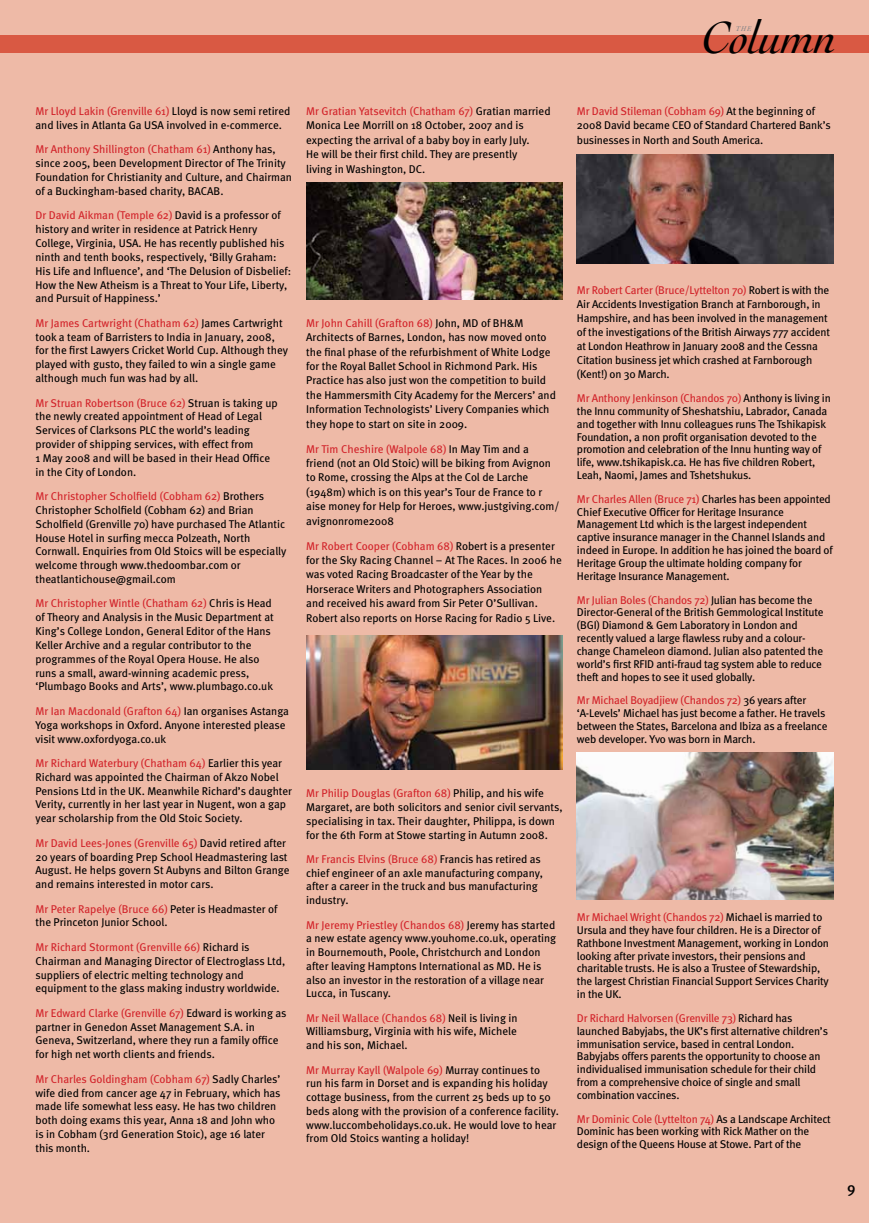
<style>
.page{position:relative;width:869px;height:1223px;background:#fff}
.page>*{position:absolute;margin:0;border:0;box-sizing:border-box;transform-origin:0 0}
.t1{font:italic 47.25px "Cochin";letter-spacing:-.02em;color:#000}
.t2{font:500 15px "Meta";color:#000}
.t3{font:11.25px/13.9px "Meta";letter-spacing:-.005em;color:#000}
.t4{font:italic 7.25px "Cochin";color:#808285}
.s1{color:#d2232a}
</style>
<div class="page">
<div style="left:0;top:0;width:868px;height:1222px;background:#eebaa7"></div>
<img style="left:306px;top:183px;width:256px;height:117px">
<img style="left:306px;top:635px;width:256px;height:134px">
<img style="left:576px;top:752px;width:257px;height:147px">
<img style="left:576px;top:155px;width:257px;height:108px">
<div style="left:0;top:35px;width:868px;height:18px;background:#d95943"></div>
<h1 class="t1" style="left:701px;top:11px;width:137px">Column</h1>
<p class="t4" style="left:735px;top:25px;width:17px">THE</p>
<p class="t3" style="left:35px;top:104px;width:256px"><span class="s1">Mr Lloyd Lakin (Grenville 61)</span> Lloyd is now semi retired and lives in Atlanta Ga USA involved in e-commerce.</p>
<p class="t3" style="left:35px;top:142px;width:258px"><span class="s1">Mr Anthony Shillington (Chatham 61)</span> Anthony has, since 2005, been Development Director of The Trinity Foundation for Christianity and Culture, and Chairman of a Buckingham-based charity, BACAB.</p>
<p class="t3" style="left:35px;top:208px;width:257px"><span class="s1">Dr David Aikman (Temple 62)</span> David is a professor of history and writer in residence at Patrick Henry College, Virginia, USA. He has recently published his ninth and tenth books, respectively, ‘Billy Graham:<br>His Life and Influence’, and ‘The Delusion of Disbelief:<br>How the New Atheism is a Threat to Your Life, Liberty, and Pursuit of Happiness.’</p>
<p class="t3" style="left:35px;top:316px;width:254px"><span class="s1">Mr James Cartwright (Chatham 62)</span> James Cartwright took a team of Barristers to India in January, 2008, for the first Lawyers Cricket World Cup. Although they played with gusto, they failed to win a single game although much fun was had by all.</p>
<p class="t3" style="left:35px;top:395px;width:244px"><span class="s1">Mr Struan Robertson (Bruce 62)</span> Struan is taking up the newly created appointment of Head of Legal Services of Clarksons PLC the world’s leading provider of shipping services, with effect from<br>1 May 2008 and will be based in their Head Office in the City of London.</p>
<p class="t3" style="left:35px;top:489px;width:252px"><span class="s1">Mr Christopher Scholfield (Cobham 62)</span> Brothers Christopher Scholfield (Cobham 62) and Brian Scholfield (Grenville 70) have purchased The Atlantic House Hotel in surfing mecca Polzeath, North Cornwall. Enquiries from Old Stoics will be especially welcome through www.thedoombar.com or theatlantichouse@gmail.com</p>
<p class="t3" style="left:35px;top:596px;width:240px"><span class="s1">Mr Christopher Wintle (Chatham 62)</span> Chris is Head of Theory and Analysis in the Music Department at King’s College London, General Editor of the Hans Keller Archive and a regular contributor to the programmes of the Royal Opera House. He also runs a small, award-winning academic press, ‘Plumbago Books and Arts’, www.plumbago.co.uk</p>
<p class="t3" style="left:35px;top:704px;width:255px"><span class="s1">Mr Ian Macdonald (Grafton 64)</span> Ian organises Astanga<br>Yoga workshops in Oxford. Anyone interested please visit www.oxfordyoga.co.uk</p>
<p class="t3" style="left:35px;top:756px;width:258px"><span class="s1">Mr Richard Waterbury (Chatham 64)</span> Earlier this year Richard was appointed the Chairman of Akzo Nobel Pensions Ltd in the UK. Meanwhile Richard’s daughter Verity, currently in her last year in Nugent, won a gap year scholarship from the Old Stoic Society.</p>
<p class="t3" style="left:35px;top:835px;width:255px"><span class="s1">Mr David Lees-Jones (Grenville 65)</span> David retired after 20 years of boarding Prep School Headmastering last August. He helps govern St Aubyns and Bilton Grange and remains interested in motor cars.</p>
<p class="t3" style="left:35px;top:901px;width:243px"><span class="s1">Mr Peter Rapelye (Bruce 66)</span> Peter is Headmaster of the Princeton Junior School.</p>
<p class="t3" style="left:35px;top:939px;width:251px"><span class="s1">Mr Richard Stormont (Grenville 66)</span> Richard is Chairman and Managing Director of Electroglass Ltd, suppliers of electric melting technology and equipment to the glass making industry worldwide.</p>
<p class="t3" style="left:35px;top:1005px;width:252px"><span class="s1">Mr Edward Clarke (Grenville 67)</span> Edward is working as partner in Genedon Asset Management S.A. in Geneva, Switzerland, where they run a family office for high net worth clients and friends.</p>
<p class="t3" style="left:35px;top:1071px;width:246px"><span class="s1">Mr Charles Goldingham (Cobham 67)</span> Sadly Charles’ wife died from cancer age 47 in February, which has made life somewhat less easy. He has two children both doing exams this year, Anna 18 and John who is in Cobham (3rd Generation Stoic), age 16 later this month.</p>
<p class="t3" style="left:306px;top:104px;width:246px;line-height:14.4px"><span class="s1">Mr Gratian Yatsevitch (Chatham 67)</span> Gratian married Monica Lee Morrill on 18 October, 2007 and is expecting the arrival of a baby boy in early July.<br>He will be their first child. They are presently<br>living in Washington, DC.</p>
<p class="t3" style="left:306px;top:316px;width:251px;line-height:14.4px"><span class="s1">Mr John Cahill (Grafton 68)</span> John, MD of BH&amp;M Architects of Barnes, London, has now moved onto the final phase of the refurbishment of White Lodge for the Royal Ballet School in Richmond Park. His Practice has also just won the competition to build the Hammersmith City Academy for the Mercers’ and Information Technologists’ Livery Companies which they hope to start on site in 2009.</p>
<p class="t3" style="left:306px;top:441px;width:254px;line-height:14.4px"><span class="s1">Mr Tim Cheshire (Walpole 68)</span> In May Tim and a friend (not an Old Stoic) will be biking from Avignon to Rome, crossing the Alps at the Col de Larche (1948m) which is on this year’s Tour de France to r aise money for Help for Heroes, www.justgiving.com/ avignonrome2008</p>
<p class="t3" style="left:306px;top:538px;width:257px;line-height:14.4px"><span class="s1">Mr Robert Cooper (Cobham 68)</span> Robert is a presenter for the Sky Racing Channel – At The Races. In 2006 he was voted Racing Broadcaster of the Year by the Horserace Writers and Photographers Association and received his award from Sir Peter O’Sullivan.<br>Robert also reports on Horse Racing for Radio 5 Live.</p>
<p class="t3" style="left:306px;top:786px;width:258px"><span class="s1">Mr Philip Douglas (Grafton 68)</span> Philip, and his wife Margaret, are both solicitors and senior civil servants, specialising in tax. Their daughter, Philippa, is down for the 6th Form at Stowe starting in Autumn 2008.</p>
<p class="t3" style="left:306px;top:852px;width:238px"><span class="s1">Mr Francis Elvins (Bruce 68)</span> Francis has retired as chief engineer of an axle manufacturing company, after a career in the truck and bus manufacturing industry.</p>
<p class="t3" style="left:306px;top:917px;width:251px"><span class="s1">Mr Jeremy Priestley (Chandos 68)</span> Jeremy has started a new estate agency www.youhome.co.uk, operating in Bournemouth, Poole, Christchurch and London after leaving Hamptons International as MD. He is also an investor in the restoration of a village near Lucca, in Tuscany.</p>
<p class="t3" style="left:306px;top:1010px;width:213px;text-align:justify"><span class="s1">Mr Neil Wallace (Chandos 68)</span> Neil is living in Williamsburg, Virginia with his wife, Michele and his son, Michael.</p>
<p class="t3" style="left:306px;top:1062px;width:254px"><span class="s1">Mr Murray Kayll (Walpole 69)</span> Murray continues to<br>run his farm in Dorset and is expanding his holiday cottage business, from the current 25 beds up to 50 beds along with the provision of a conference facility. www.luccombeholidays.co.uk. He would love to hear from Old Stoics wanting a holiday!</p>
<p class="t3" style="left:576px;top:104px;width:255px;line-height:14.4px"><span class="s1">Mr David Stileman (Cobham 69)</span> At the beginning of<br>2008 David became CEO of Standard Chartered Bank’s businesses in North and South America.</p>
<p class="t3" style="left:576px;top:283px;width:254px"><span class="s1">Mr Robert Carter (Bruce/Lyttelton 70)</span> Robert is with the Air Accidents Investigation Branch at Farnborough, in Hampshire, and has been involved in the management of the investigations of the British Airways 777 accident at London Heathrow in January 2008 and the Cessna Citation business jet which crashed at Farnborough (Kent!) on 30 March.</p>
<p class="t3" style="left:576px;top:391px;width:255px;line-height:12.9px"><span class="s1">Mr Anthony Jenkinson (Chandos 70)</span> Anthony is living in the Innu community of Sheshatshiu, Labrador, Canada and together with Innu colleagues runs The Tshikapisk Foundation, a non profit organisation devoted to the promotion and celebration of the Innu hunting way of life, www.tshikapisk.ca. He has five children Robert, Leah, Naomi, James and Tshetshukus.</p>
<p class="t3" style="left:576px;top:492px;width:257px;line-height:12.9px"><span class="s1">Mr Charles Allen (Bruce 71)</span> Charles has been appointed Chief Executive Officer for Heritage Insurance Management Ltd which is the largest independent captive insurance manager in the Channel Islands and indeed in Europe. In addition he has joined the board of Heritage Group the ultimate holding company for Heritage Insurance Management.</p>
<p class="t3" style="left:576px;top:593px;width:248px;line-height:12.9px"><span class="s1">Mr Julian Boles (Chandos 72)</span> Julian has become the Director-General of the British Gemmological Institute (BGI) Diamond &amp; Gem Laboratory in London and recently valued a large flawless ruby and a colour&shy;change Chameleon diamond. Julian also patented the world’s first RFID anti-fraud tag system able to reduce theft and hopes to see it used globally.</p>
<p class="t3" style="left:576px;top:693px;width:252px;line-height:12.9px"><span class="s1">Mr Michael Boyadjiew (Chandos 72)</span> 36 years after ‘A-Levels’ Michael has just become a father. He travels between the States, Barcelona and Ibiza as a freelance web developer. Yvo was born in March.</p>
<p class="t3" style="left:576px;top:910px;width:253px;line-height:12.9px"><span class="s1">Mr Michael Wright (Chandos 72)</span> Michael is married to Ursula and they have four children. He is a Director of Rathbone Investment Management, working in London looking after private investors, their pensions and charitable trusts. He is also a Trustee of Stewardship, the largest Christian Financial Support Services Charity in the UK.</p>
<p class="t3" style="left:576px;top:1011px;width:252px;line-height:12.9px"><span class="s1">Dr Richard Halvorsen (Grenville 73)</span> Richard has launched Babyjabs, the UK’s first alternative children’s immunisation service, based in central London.<br>Babyjabs offers parents the opportunity to choose an individualised immunisation schedule for their child from a comprehensive choice of single and small combination vaccines.</p>
<p class="t3" style="left:576px;top:1112px;width:255px;line-height:12.9px"><span class="s1">Mr Dominic Cole (Lyttelton 74)</span> As a Landscape Architect<br>Dominic has been working with Rick Mather on the design of the Queens House at Stowe. Part of the</p>
<h2 class="t2" style="left:846px;top:1179px;width:10px">9</h2>
</div>
